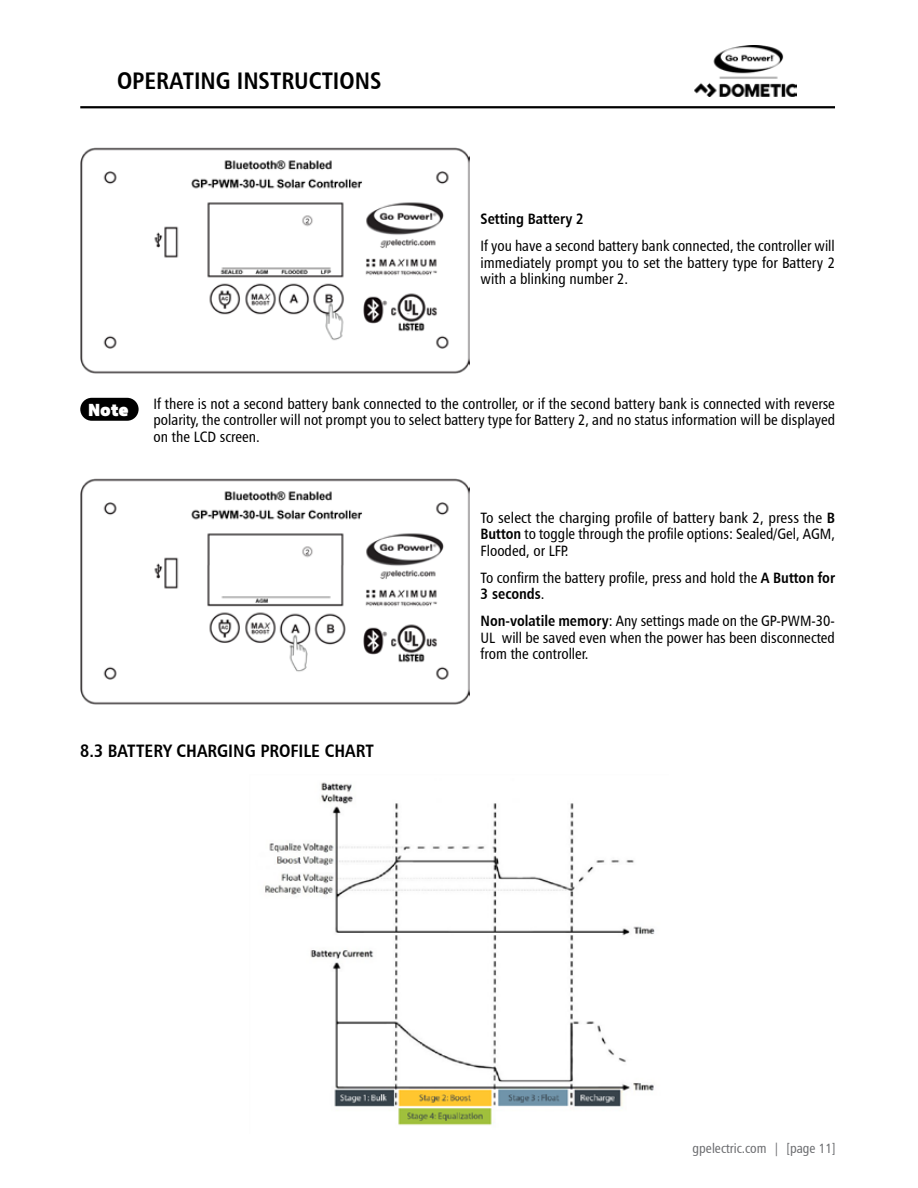
<style>
.page{position:relative;width:918px;height:1188px;background:#fff}
.page>*{position:absolute;margin:0;border:0;box-sizing:border-box;transform-origin:0 0}
.t1{font:24px "Humanist 777 BT Bold Condensed B";color:#000}
.t2{font:18px "Humanist 777 BT Bold Condensed B";color:#000}
.t3{font:15px/16.5px "Humanist 777 BT Roman Condensed B";color:#000;text-align:justify}
.t4{font:15px "Humanist 777 BT Bold Condensed B";color:#000}
.t5{font:13.5px "Humanist 777 BT Roman Condensed B";color:#6d6e71}
.t6{font:13.5px "TT Supersize Bk";color:#fff}
.s1{font-family:"Humanist 777 BT Bold Condensed B"}
.s2{font-family:"Humanist 777 BT Roman Condensed B"}
</style>
<div class="page">
<img style="left:694px;top:46px;width:103px;height:50px">
<hr style="left:80px;top:106px;width:755px;height:2px;background:#000">
<img style="left:80px;top:147px;width:390px;height:227px">
<img style="left:80px;top:478px;width:390px;height:227px">
<div style="left:80px;top:398px;width:59px;height:23px;background:#000;border-radius:11px"></div>
<img style="left:265px;top:782px;width:390px;height:344px">
<h1 class="t1" style="left:117px;top:66px;width:266px">OPERATING INSTRUCTIONS</h1>
<p class="t4" style="left:481px;top:210px;width:105px">Setting Battery 2</p>
<p class="t3" style="left:481px;top:237px;width:356px">If you have a second battery bank connected, the controller will immediately prompt you to set the battery type for Battery 2 with a blinking number 2.</p>
<p class="t6" style="left:89px;top:403px;width:42px">Note</p>
<p class="t3" style="left:154px;top:395px;width:683px">If there is not a second battery bank connected to the controller, or if the second battery bank is connected with reverse polarity, the controller will not prompt you to select battery type for Battery 2, and no status information will be displayed on the LCD screen.</p>
<p class="t3" style="left:481px;top:509px;width:356px">To select the charging profile of battery bank 2, press the <span class="s1">B Button</span> to toggle through the profile options: Sealed/Gel, AGM, Flooded, or LFP.</p>
<p class="t3" style="left:481px;top:569px;width:356px">To confirm the battery profile, press and hold the <span class="s1">A Button for</span></p>
<p class="t4" style="left:481px;top:585px;width:66px">3 seconds<span class="s2">.</span></p>
<p class="t3" style="left:481px;top:612px;width:356px"><span class="s1">Non-volatile memory</span>: Any settings made on the GP-PWM-30- UL will be saved even when the power has been disconnected from the controller.</p>
<p class="t2" style="left:80px;top:739px;width:295px">8.3 BATTERY CHARGING PROFILE CHART</p>
<p class="t5" style="left:693px;top:1140px;width:145px">gpelectric.com | [page 11]</p>
</div>
